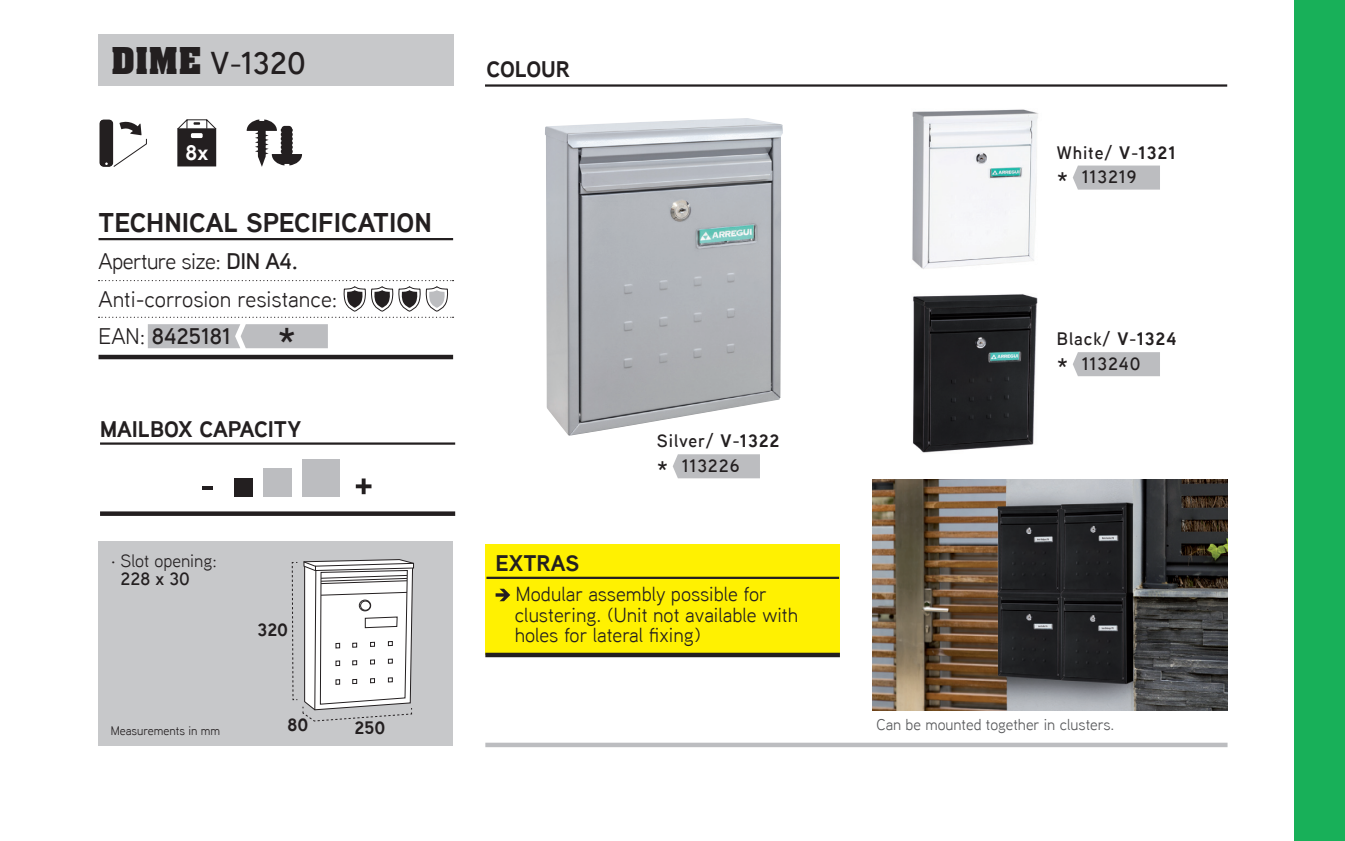
<style>
.page{position:relative;width:1345px;height:841px;background:#fff}
.page>*{position:absolute;margin:0;border:0;box-sizing:border-box;transform-origin:0 0}
.TEXTO_COMÚN{font:600 40.5px "Aaux Next";color:#231f20}
.TEXTO_COMÚN-2{font:600 31.5px "Aaux Next";color:#231f20}
.TEXTO_COMÚN-3{font:700 27px "Aaux Next";color:#231f20}
.TEXTO_COMÚN-4{font:700 22.5px "Aaux Next";color:#231f20}
.TEXTO_COMÚN-5{font:22.5px "Aaux Next";color:#231f20}
.TEXTO_COMÚN-6{font:22.5px "Aaux Next";letter-spacing:-.025em;color:#231f20}
.TEXTO_COMÚN-7{font:600 22.5px "Aaux Next";color:#231f20}
.TEXTO_COMÚN-8{font:700 21.38px "Aaux Next";color:#fff}
.TEXTO_COMÚN-9{font:20.25px/20.2px "Aaux Next";color:#231f20}
.TEXTO_COMÚN-10{font:600 18px "Aaux Next";letter-spacing:.05em;color:#231f20}
.TEXTO_COMÚN-11{font:18px/18px "Aaux Next";color:#231f20}
.TEXTO_COMÚN-12{font:700 18px "Aaux Next";color:#231f20}
.TEXTO_COMÚN-13{font:15.75px "Aaux Next";color:#57585a}
.TEXTO_COMÚN-14{font:12.38px "Aaux Next";color:#231f20}
.s1{font-family:"Aachen";font-weight:700}
.s2{font-weight:600}
.s3{font-weight:400}
.s4{font-weight:700}
.s5{font-size:24.75px}
</style>
<div class="page">
<div style="left:1294px;top:0;width:51px;height:841px;background:#18b059"></div>
<div style="left:485px;top:742px;width:742px;height:5px;background:#bcbdc0"></div>
<hr style="left:100px;top:442px;width:355px;height:3px;background:#231f20">
<div style="left:100px;top:511px;width:355px;height:5px;background:#231f20"></div>
<div style="left:234px;top:478px;width:19px;height:19px;background:#231f20"></div>
<div style="left:263px;top:469px;width:28px;height:28px;background:#bcbdc0"></div>
<div style="left:302px;top:459px;width:37px;height:38px;background:#bcbdc0"></div>
<hr style="left:202px;top:486px;width:11px;height:4px;background:#231f20">
<svg style="left:356px;top:478px;width:15px;height:16px"></svg>
<hr style="left:485px;top:84px;width:742px;height:3px;background:#231f20">
<img style="left:913px;top:294px;width:125px;height:159px">
<img style="left:545px;top:118px;width:238px;height:318px">
<div style="left:485px;top:545px;width:355px;height:110px;background:#fff101"></div>
<hr style="left:486px;top:577px;width:353px;height:2px;background:#231f20">
<hr style="left:485px;top:653px;width:355px;height:4px;background:#231f20">
<svg style="left:495px;top:589px;width:15px;height:12px"></svg>
<div style="left:98px;top:34px;width:355px;height:51px;background:#c7c8ca"></div>
<div style="left:99px;top:119px;width:14px;height:48px;background:#231f20;border-radius:5px"></div>
<div style="left:98px;top:118px;width:16px;height:50px;border:1px solid #fff;border-radius:5px"></div>
<svg style="left:105px;top:122px;width:42px;height:46px"></svg>
<div style="left:178px;top:129px;width:37px;height:37px;background:#231f20"></div>
<div style="left:177px;top:128px;width:39px;height:38px;border:1px solid #231f20"></div>
<div style="left:191px;top:133px;width:12px;height:5px;background:#fff;border-radius:2px"></div>
<svg style="left:177px;top:119px;width:40px;height:11px"></svg>
<svg style="left:247px;top:119px;width:55px;height:48px"></svg>
<hr style="left:99px;top:238px;width:354px;height:2px;background:#231f20">
<hr style="left:99px;top:355px;width:354px;height:4px;background:#231f20">
<svg style="left:148px;top:324px;width:180px;height:24px;background:#bebfc2"></svg>
<svg style="left:99px;top:280px;width:354px;height:38px"></svg>
<img style="left:872px;top:479px;width:355px;height:231px">
<div style="left:673px;top:454px;width:87px;height:24px;background:#bcbdc0"></div>
<svg style="left:1073px;top:165px;width:87px;height:25px;background:#c0c1c3"></svg>
<svg style="left:1073px;top:352px;width:87px;height:24px;background:#bebfc2"></svg>
<img style="left:912px;top:109px;width:126px;height:160px">
<div style="left:98px;top:541px;width:355px;height:204px;background:#c7c8ca"></div>
<svg style="left:292px;top:559px;width:122px;height:162px"></svg>
<p class="TEXTO_COMÚN-2" style="left:111px;top:41px;width:196px"><span class="s1">DIME</span> V-1320</p>
<p class="TEXTO_COMÚN-8" style="left:186px;top:137px;width:24px">8x</p>
<p class="TEXTO_COMÚN-3" style="left:99px;top:204px;width:335px">TECHNICAL SPECIFICATION</p>
<p class="TEXTO_COMÚN-6" style="left:99px;top:246px;width:201px">Aperture size: <span class="s2">DIN A4.</span></p>
<p class="TEXTO_COMÚN-5" style="left:99px;top:284px;width:240px">Anti-corrosion resistance:</p>
<p class="TEXTO_COMÚN-7" style="left:99px;top:320px;width:134px"><span class="s3">EAN:</span> 8425181</p>
<p class="TEXTO_COMÚN" style="left:277px;top:314px;width:20px">*</p>
<p class="TEXTO_COMÚN-4" style="left:100px;top:413px;width:203px">MAILBOX CAPACITY</p>
<p class="TEXTO_COMÚN-11" style="left:121px;top:550px;width:98px;text-indent:-10px">· Slot opening:<br><span class="s2">228 x 30</span></p>
<p class="TEXTO_COMÚN-12" style="left:257px;top:617px;width:32px">320</p>
<p class="TEXTO_COMÚN-14" style="left:111px;top:722px;width:111px">Measurements in mm</p>
<p class="TEXTO_COMÚN-12" style="left:288px;top:712px;width:22px">80</p>
<p class="TEXTO_COMÚN-12" style="left:355px;top:715px;width:32px">250</p>
<p class="TEXTO_COMÚN-4" style="left:486px;top:53px;width:85px">COLOUR</p>
<p class="TEXTO_COMÚN-10" style="left:657px;top:429px;width:124px">Silver/ <span class="s4">V-1322</span></p>
<p class="TEXTO_COMÚN-10" style="left:657px;top:453px;width:84px"><span class="s5">*</span> 113226</p>
<p class="TEXTO_COMÚN-4" style="left:495px;top:548px;width:85px">EXTRAS</p>
<p class="TEXTO_COMÚN-9" style="left:515px;top:583px;width:285px">Modular assembly possible for clustering. (Unit not available with holes for lateral fixing)</p>
<p class="TEXTO_COMÚN-10" style="left:1057px;top:140px;width:120px">White/ <span class="s4">V-1321</span></p>
<p class="TEXTO_COMÚN-10" style="left:1057px;top:164px;width:81px"><span class="s5">*</span> 113219</p>
<p class="TEXTO_COMÚN-10" style="left:1057px;top:326px;width:121px">Black/ <span class="s4">V-1324</span></p>
<p class="TEXTO_COMÚN-10" style="left:1057px;top:351px;width:85px"><span class="s5">*</span> 113240</p>
<p class="TEXTO_COMÚN-13" style="left:876px;top:713px;width:239px">Can be mounted together in clusters.</p>
</div>
